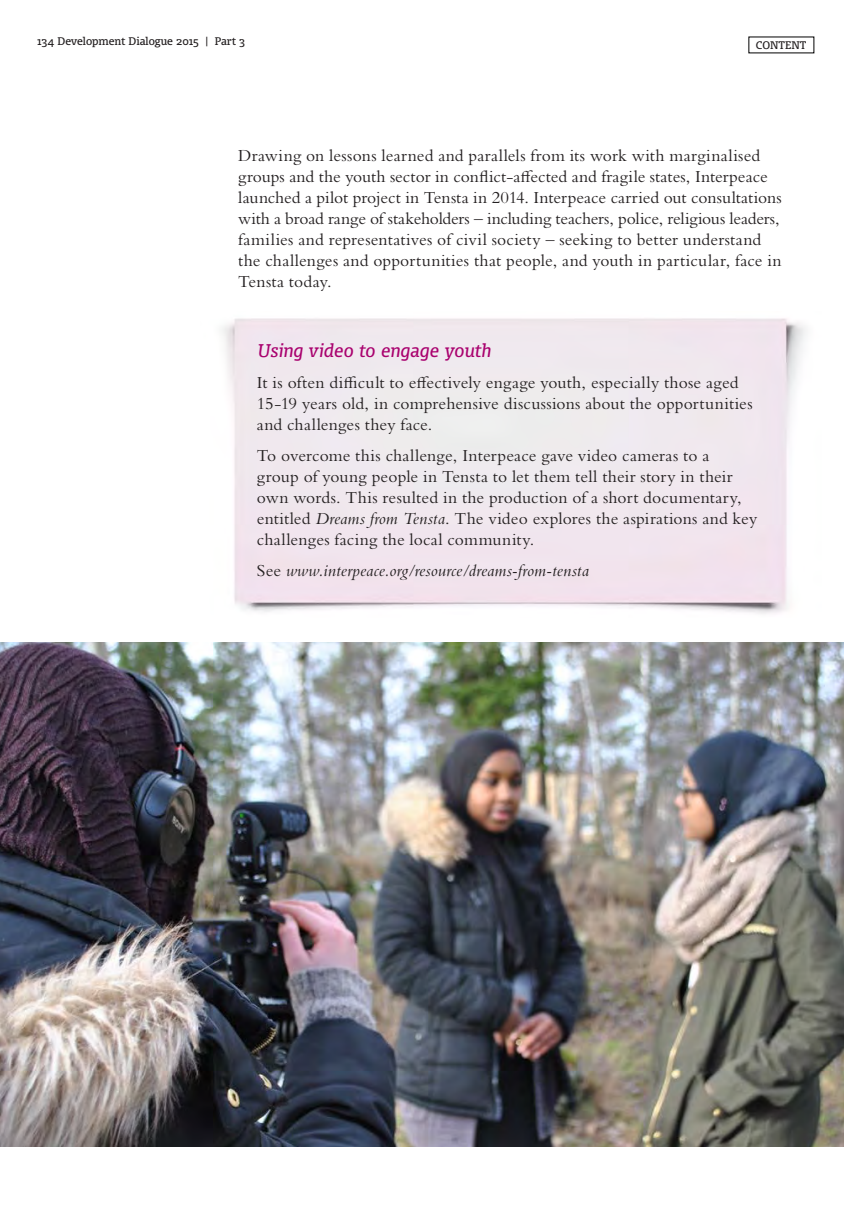
<style>
.page{position:relative;width:844px;height:1206px;background:#fff}
.page>*{position:absolute;margin:0;border:0;box-sizing:border-box;transform-origin:0 0}
.t1{font:17.5px/21px "Bembo Std";letter-spacing:.01em;color:#231f20}
.t2{font:italic 17.5px "Bembo Std";letter-spacing:.01em;color:#231f20}
.t3{font:italic 17.5px "Olsen";color:#a9016e}
.t4{font:10.5px "Olsen";color:#231f20}
.s1{font-style:italic}
.s2{font-style:normal}
</style>
<div class="page">
<img style="left:0;top:642px;width:843px;height:504px">
<img style="left:222px;top:318px;width:584px;height:296px">
<p class="t4" style="left:37px;top:35px;width:209px">134 Development Dialogue 2015 | Part 3</p>
<p class="t4" style="left:755px;top:38px;width:52px">CONTENT</p>
<p class="t1" style="left:238px;top:144px;width:544px">Drawing on lessons learned and parallels from its work with marginalised groups and the youth sector in conflict-affected and fragile states, Interpeace launched a pilot project in Tensta in 2014. Interpeace carried out consultations with a broad range of stakeholders – including teachers, police, religious leaders, families and representatives of civil society – seeking to better understand the challenges and opportunities that people, and youth in particular, face in Tensta today.</p>
<p class="t3" style="left:257px;top:340px;width:235px">Using video to engage youth</p>
<p class="t1" style="left:257px;top:372px;width:497px">It is often difficult to effectively engage youth, especially those aged<br>15-19 years old, in comprehensive discussions about the opportunities and challenges they face.</p>
<p class="t1" style="left:257px;top:445px;width:502px">To overcome this challenge, Interpeace gave video cameras to a<br>group of young people in Tensta to let them tell their story in their own words. This resulted in the production of a short documentary, entitled <span class="s1">Dreams from Tensta</span>. The video explores the aspirations and key challenges facing the local community.</p>
<p class="t2" style="left:257px;top:560px;width:333px"><span class="s2">See</span> www.interpeace.org/resource/dreams-from-tensta</p>
</div>
